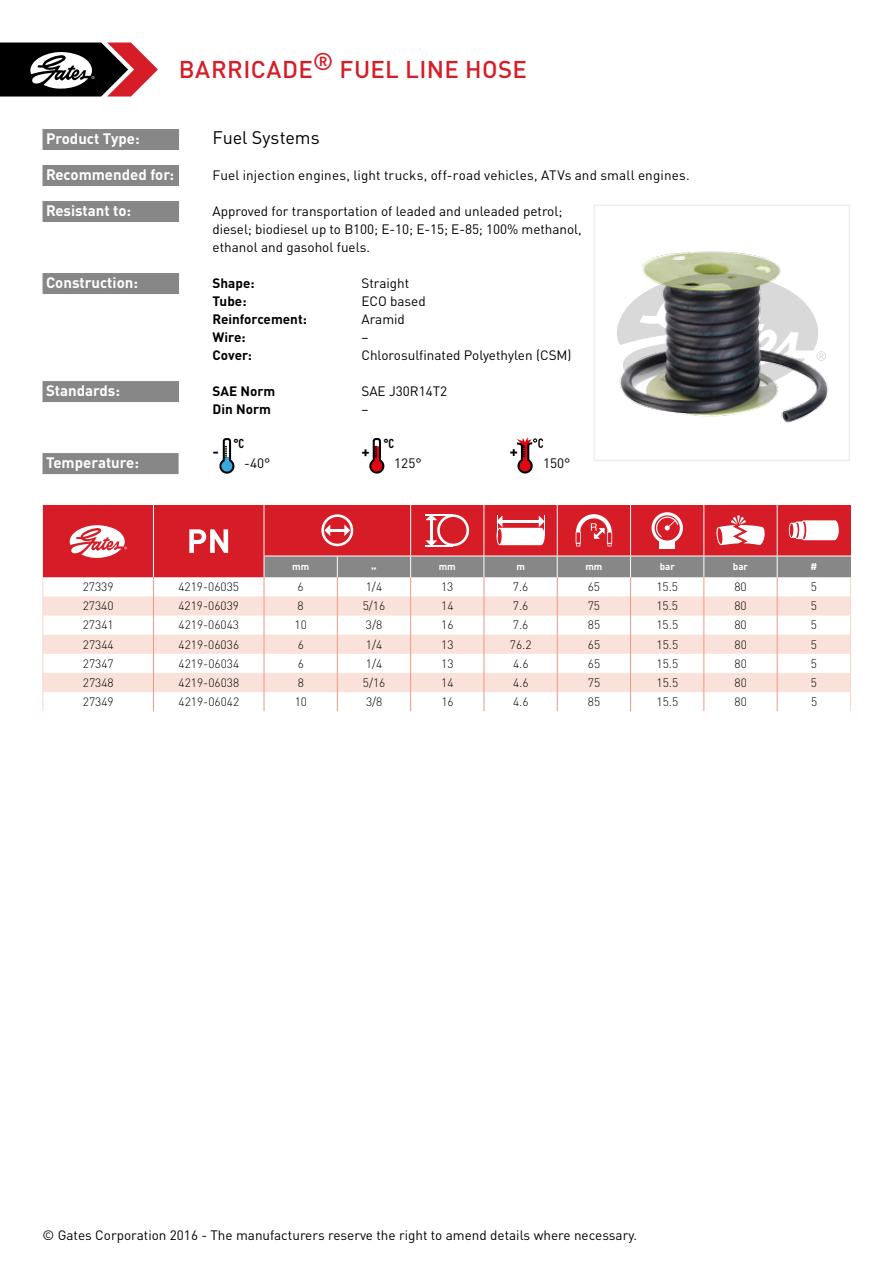
<style>
.page{position:relative;width:893px;height:1263px;background:#fff}
.page>*{position:absolute;margin:0;border:0;box-sizing:border-box;transform-origin:0 0}
.t1{font:500 24px "DIN Pro";letter-spacing:.015em;color:#d61c26}
.t2{font:18px "DIN Pro";letter-spacing:-.005em;color:#000}
.t3{font:700 15.3px "DIN Pro";color:#000}
.t4{font:700 15px "DIN Pro";color:#fff}
.t5{font:13.5px/18px "DIN Pro";color:#000}
.t6{font:700 13.5px "DIN Pro";color:#000}
.t7{font:700 condensed 12.75px "DIN Pro";color:#000}
.t8{font:300 12px "DIN Pro";color:#000}
.t9{font:700 12px "DIN Pro";color:#fff}
.t10{font:700 9.75px "DIN Pro";color:#fff}
</style>
<div class="page">
<svg style="left:0;top:43px;width:158px;height:54px"></svg>
<div style="left:43px;top:129px;width:136px;height:21px;background:#878787"></div>
<div style="left:43px;top:165px;width:136px;height:21px;background:#878787"></div>
<div style="left:43px;top:201px;width:136px;height:21px;background:#878787"></div>
<div style="left:43px;top:273px;width:136px;height:21px;background:#878787"></div>
<div style="left:43px;top:381px;width:136px;height:21px;background:#878787"></div>
<div style="left:43px;top:453px;width:136px;height:21px;background:#878787"></div>
<svg style="left:219px;top:438px;width:16px;height:36px"></svg>
<svg style="left:369px;top:438px;width:16px;height:36px"></svg>
<svg style="left:510px;top:437px;width:33px;height:36px"></svg>
<img style="left:623px;top:251px;width:206px;height:172px">
<div style="left:43px;top:505px;width:807px;height:72px;background:#d61c26"></div>
<svg style="left:44px;top:596px;width:220px;height:96px;fill:#fae2da"></svg>
<hr style="left:264px;top:505px;width:1px;height:51px;background:#fff">
<hr style="left:410px;top:505px;width:1px;height:51px;background:#fff">
<hr style="left:484px;top:505px;width:1px;height:51px;background:#fff">
<hr style="left:557px;top:505px;width:1px;height:51px;background:#fff">
<hr style="left:630px;top:505px;width:1px;height:51px;background:#fff">
<svg style="left:43px;top:577px;width:1px;height:134px"></svg>
<hr style="left:153px;top:505px;width:1px;height:51px;background:#fff">
<svg style="left:153px;top:556px;width:1px;height:155px"></svg>
<hr style="left:850px;top:505px;width:1px;height:51px;background:#d61c26">
<hr style="left:703px;top:505px;width:1px;height:51px;background:#fff">
<hr style="left:777px;top:505px;width:1px;height:51px;background:#fff">
<svg style="left:264px;top:556px;width:587px;height:155px"></svg>
<svg style="left:69px;top:524px;width:58px;height:34px"></svg>
<svg style="left:189px;top:529px;width:39px;height:24px"></svg>
<svg style="left:321px;top:514px;width:32px;height:32px"></svg>
<svg style="left:425px;top:514px;width:44px;height:32px"></svg>
<svg style="left:496px;top:515px;width:49px;height:31px"></svg>
<svg style="left:576px;top:514px;width:36px;height:32px"></svg>
<div style="left:659px;top:541px;width:16px;height:7px;background:#fff"></div>
<svg style="left:651px;top:512px;width:32px;height:32px"></svg>
<svg style="left:716px;top:515px;width:49px;height:30px"></svg>
<svg style="left:789px;top:520px;width:50px;height:20px"></svg>
<svg style="left:617px;top:273px;width:209px;height:119px"></svg>
<div style="left:593px;top:204px;width:257px;height:257px;border:2px solid #ededed"></div>
<h1 class="t1" style="left:179px;top:49px;width:350px">BARRICADE® FUEL LINE HOSE</h1>
<p class="t4" style="left:46px;top:126px;width:95px">Product Type:</p>
<h2 class="t2" style="left:213px;top:123px;width:108px">Fuel Systems</h2>
<p class="t4" style="left:46px;top:162px;width:130px">Recommended for:</p>
<p class="t5" style="left:213px;top:165px;width:479px">Fuel injection engines, light trucks, off-road vehicles, ATVs and small engines.</p>
<p class="t4" style="left:46px;top:198px;width:87px">Resistant to:</p>
<p class="t5" style="left:213px;top:201px;width:370px">Approved for transportation of leaded and unleaded petrol; diesel; biodiesel up to B100; E-10; E-15; E-85; 100% methanol, ethanol and gasohol fuels.</p>
<p class="t4" style="left:46px;top:270px;width:94px">Construction:</p>
<p class="t6" style="left:213px;top:272px;width:44px">Shape:</p>
<p class="t5" style="left:361px;top:273px;width:49px">Straight</p>
<p class="t6" style="left:213px;top:290px;width:35px">Tube:</p>
<p class="t5" style="left:361px;top:291px;width:66px">ECO based</p>
<p class="t6" style="left:213px;top:308px;width:96px">Reinforcement:</p>
<p class="t5" style="left:361px;top:309px;width:45px">Aramid</p>
<p class="t6" style="left:213px;top:326px;width:34px">Wire:</p>
<p class="t5" style="left:361px;top:327px;width:9px">–</p>
<p class="t6" style="left:213px;top:344px;width:41px">Cover:</p>
<p class="t5" style="left:361px;top:345px;width:212px">Chlorosulfinated Polyethylen (CSM)</p>
<p class="t4" style="left:46px;top:378px;width:76px">Standards:</p>
<p class="t6" style="left:213px;top:380px;width:64px">SAE Norm</p>
<p class="t5" style="left:361px;top:381px;width:87px">SAE J30R14T2</p>
<p class="t6" style="left:213px;top:398px;width:60px">Din Norm</p>
<p class="t5" style="left:361px;top:399px;width:9px">–</p>
<p class="t4" style="left:46px;top:450px;width:95px">Temperature:</p>
<p class="t3" style="left:213px;top:439px;width:8px">-</p>
<p class="t7" style="left:233px;top:433px;width:12px">°C</p>
<p class="t5" style="left:244px;top:453px;width:28px">-40°</p>
<p class="t3" style="left:361px;top:439px;width:10px">+</p>
<p class="t7" style="left:383px;top:434px;width:12px">°C</p>
<p class="t5" style="left:394px;top:453px;width:29px">125°</p>
<p class="t5" style="left:543px;top:453px;width:29px">150°</p>
<p class="t10" style="left:292px;top:559px;width:19px">mm</p>
<p class="t9" style="left:371px;top:561px;width:7px">”</p>
<p class="t10" style="left:439px;top:559px;width:19px">mm</p>
<p class="t10" style="left:516px;top:559px;width:10px">m</p>
<p class="t10" style="left:585px;top:559px;width:19px">mm</p>
<p class="t10" style="left:660px;top:559px;width:17px">bar</p>
<p class="t10" style="left:733px;top:559px;width:17px">bar</p>
<p class="t10" style="left:810px;top:559px;width:8px">#</p>
<p class="t8" style="left:83px;top:577px;width:32px">27339</p>
<p class="t8" style="left:178px;top:577px;width:62px">4219-06035</p>
<p class="t8" style="left:298px;top:577px;width:8px">6</p>
<p class="t8" style="left:366px;top:577px;width:18px">1/4</p>
<p class="t8" style="left:441px;top:577px;width:14px">13</p>
<p class="t8" style="left:513px;top:577px;width:17px">7.6</p>
<p class="t8" style="left:588px;top:577px;width:14px">65</p>
<p class="t8" style="left:656px;top:577px;width:23px">15.5</p>
<p class="t8" style="left:734px;top:577px;width:14px">80</p>
<p class="t8" style="left:811px;top:577px;width:8px">5</p>
<p class="t8" style="left:83px;top:597px;width:32px">27340</p>
<p class="t8" style="left:178px;top:597px;width:62px">4219-06039</p>
<p class="t8" style="left:298px;top:597px;width:8px">8</p>
<p class="t8" style="left:363px;top:597px;width:24px">5/16</p>
<p class="t8" style="left:441px;top:597px;width:14px">14</p>
<p class="t8" style="left:513px;top:597px;width:17px">7.6</p>
<p class="t8" style="left:588px;top:597px;width:14px">75</p>
<p class="t8" style="left:656px;top:597px;width:23px">15.5</p>
<p class="t8" style="left:734px;top:597px;width:14px">80</p>
<p class="t8" style="left:811px;top:597px;width:8px">5</p>
<p class="t8" style="left:83px;top:616px;width:32px">27341</p>
<p class="t8" style="left:178px;top:616px;width:62px">4219-06043</p>
<p class="t8" style="left:295px;top:616px;width:14px">10</p>
<p class="t8" style="left:366px;top:616px;width:18px">3/8</p>
<p class="t8" style="left:441px;top:616px;width:14px">16</p>
<p class="t8" style="left:513px;top:616px;width:17px">7.6</p>
<p class="t8" style="left:588px;top:616px;width:14px">85</p>
<p class="t8" style="left:656px;top:616px;width:23px">15.5</p>
<p class="t8" style="left:734px;top:616px;width:14px">80</p>
<p class="t8" style="left:811px;top:616px;width:8px">5</p>
<p class="t8" style="left:83px;top:635px;width:32px">27344</p>
<p class="t8" style="left:179px;top:635px;width:62px">4219-06036</p>
<p class="t8" style="left:298px;top:635px;width:8px">6</p>
<p class="t8" style="left:366px;top:635px;width:18px">1/4</p>
<p class="t8" style="left:441px;top:635px;width:14px">13</p>
<p class="t8" style="left:510px;top:635px;width:23px">76.2</p>
<p class="t8" style="left:588px;top:635px;width:14px">65</p>
<p class="t8" style="left:656px;top:635px;width:23px">15.5</p>
<p class="t8" style="left:734px;top:635px;width:14px">80</p>
<p class="t8" style="left:811px;top:635px;width:8px">5</p>
<p class="t8" style="left:83px;top:654px;width:32px">27347</p>
<p class="t8" style="left:179px;top:654px;width:62px">4219-06034</p>
<p class="t8" style="left:298px;top:654px;width:8px">6</p>
<p class="t8" style="left:366px;top:654px;width:18px">1/4</p>
<p class="t8" style="left:441px;top:654px;width:14px">13</p>
<p class="t8" style="left:513px;top:654px;width:17px">4.6</p>
<p class="t8" style="left:588px;top:654px;width:14px">65</p>
<p class="t8" style="left:657px;top:654px;width:23px">15.5</p>
<p class="t8" style="left:734px;top:654px;width:14px">80</p>
<p class="t8" style="left:811px;top:654px;width:8px">5</p>
<p class="t8" style="left:83px;top:673px;width:32px">27348</p>
<p class="t8" style="left:179px;top:673px;width:62px">4219-06038</p>
<p class="t8" style="left:298px;top:673px;width:8px">8</p>
<p class="t8" style="left:363px;top:673px;width:24px">5/16</p>
<p class="t8" style="left:441px;top:673px;width:14px">14</p>
<p class="t8" style="left:513px;top:673px;width:17px">4.6</p>
<p class="t8" style="left:588px;top:673px;width:14px">75</p>
<p class="t8" style="left:657px;top:673px;width:23px">15.5</p>
<p class="t8" style="left:735px;top:673px;width:14px">80</p>
<p class="t8" style="left:811px;top:673px;width:8px">5</p>
<p class="t8" style="left:83px;top:692px;width:32px">27349</p>
<p class="t8" style="left:179px;top:692px;width:62px">4219-06042</p>
<p class="t8" style="left:295px;top:692px;width:14px">10</p>
<p class="t8" style="left:366px;top:692px;width:18px">3/8</p>
<p class="t8" style="left:441px;top:692px;width:14px">16</p>
<p class="t8" style="left:513px;top:692px;width:17px">4.6</p>
<p class="t8" style="left:588px;top:692px;width:14px">85</p>
<p class="t8" style="left:657px;top:692px;width:23px">15.5</p>
<p class="t8" style="left:735px;top:692px;width:14px">80</p>
<p class="t8" style="left:811px;top:692px;width:8px">5</p>
<p class="t5" style="left:43px;top:1225px;width:596px">© Gates Corporation 2016 - The manufacturers reserve the right to amend details where necessary.</p>
</div>
